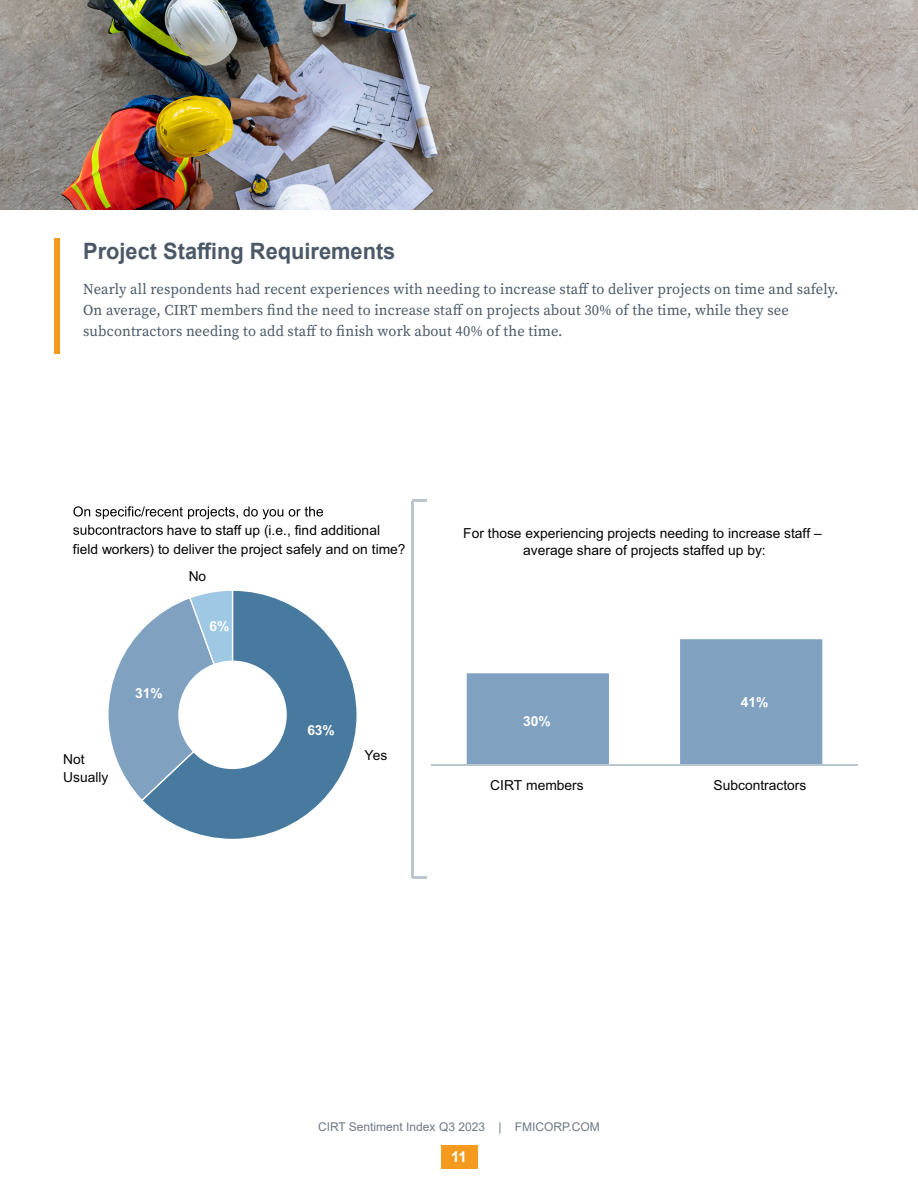
<style>
.page{position:relative;width:918px;height:1188px;background:#fff}
.page>*{position:absolute;margin:0;border:0;box-sizing:border-box;transform-origin:0 0}
.Cover_Page_Header{font:700 22.5px "Arial";color:#4b5966}
.Cover_Page_Header-2{font:15px "Source Serif Pro";letter-spacing:.01em;color:#4b5966}
.t1{font:700 15px "Arial";color:#fff}
.t2{font:13.8px/18.6px "Arial";color:#040503}
.t3{font:700 13.8px "Arial";color:#fff}
.t4{font:12px "Arial";color:#6e7984}
</style>
<div class="page">
<div style="left:441px;top:1145px;width:36px;height:23px;background:#f49a1e"></div>
<div style="left:54px;top:238px;width:5px;height:116px;background:#f49a1e"></div>
<img style="left:0;top:0;width:918px;height:210px">
<svg style="left:73px;top:506px;width:210px;height:13px"></svg>
<svg style="left:289px;top:507px;width:34px;height:10px"></svg>
<svg style="left:73px;top:525px;width:90px;height:10px"></svg>
<svg style="left:143px;top:590px;width:214px;height:249px;fill:#487a9f"></svg>
<svg style="left:108px;top:590px;width:125px;height:211px"></svg>
<svg style="left:467px;top:639px;width:355px;height:125px;fill:#80a2c0"></svg>
<hr style="left:431px;top:764px;width:427px;height:2px;background:#bbc5cc">
<hr style="left:411px;top:501px;width:3px;height:376px;background:#bbc5cc">
<svg style="left:412px;top:500px;width:14px;height:2px"></svg>
<hr style="left:412px;top:876px;width:14px;height:3px;background:#bbc5cc">
<p class="Cover_Page_Header" style="left:83px;top:235px;width:314px">Project Staffing Requirements</p>
<p class="Cover_Page_Header-2" style="left:83px;top:279px;width:757px">Nearly all respondents had recent experiences with needing to increase staff to deliver projects on time and safely.</p>
<p class="Cover_Page_Header-2" style="left:83px;top:300px;width:707px">On average, CIRT members find the need to increase staff on projects about 30% of the time, while they see</p>
<p class="Cover_Page_Header-2" style="left:83px;top:321px;width:481px">subcontractors needing to add staff to finish work about 40% of the time.</p>
<p class="t2" style="left:73px;top:521px;width:334px;text-indent:94px">have to staff up (i.e., find additional field workers) to deliver the project safely and on time?</p>
<p class="t2" style="left:189px;top:567px;width:19px">No</p>
<p class="t2" style="left:63px;top:749px;width:47px">Not<br>Usually</p>
<p class="t3" style="left:135px;top:684px;width:29px">31%</p>
<p class="t3" style="left:210px;top:617px;width:21px">6%</p>
<p class="t3" style="left:307px;top:720px;width:29px">63%</p>
<p class="t2" style="left:365px;top:746px;width:24px">Yes</p>
<p class="t2" style="left:463px;top:525px;width:360px;line-height:16.5px;text-align:center">For those experiencing projects needing to increase staff – average share of projects staffed up by:</p>
<p class="t3" style="left:523px;top:711px;width:29px">30%</p>
<p class="t3" style="left:741px;top:692px;width:29px">41%</p>
<p class="t2" style="left:490px;top:776px;width:95px">CIRT members</p>
<p class="t2" style="left:714px;top:776px;width:94px">Subcontractors</p>
<p class="t4" style="left:318px;top:1118px;width:283px">CIRT Sentiment Index Q3 2023 | FMICORP.COM</p>
<p class="t1" style="left:451px;top:1146px;width:17px">11</p>
</div>
